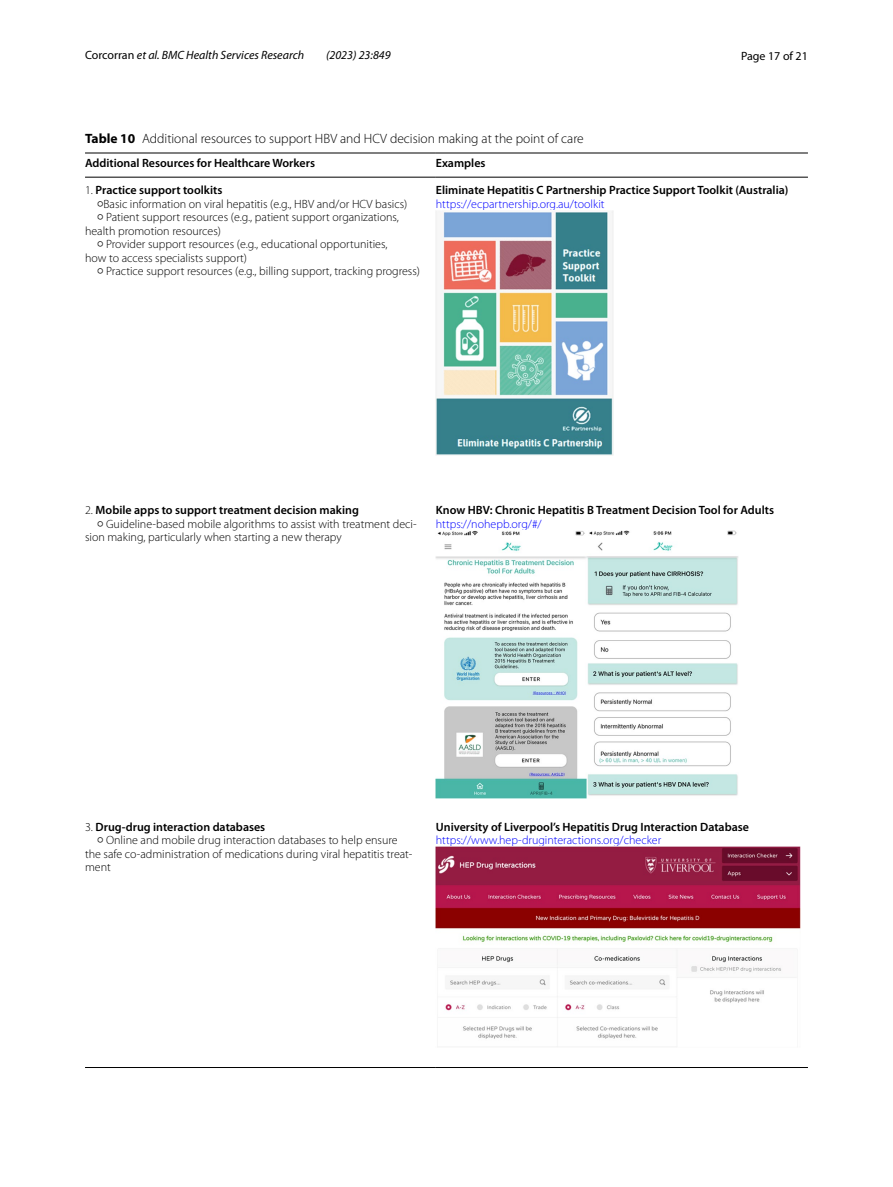
<style>
.page{position:relative;width:893px;height:1187px;background:#fff}
.page>*{position:absolute;margin:0;border:0;box-sizing:border-box;transform-origin:0 0}
.t1{font:300 13.5px "Myriad Pro";color:#000}
.t2{font:300 12px "Myriad Pro";color:#000}
.t3{font:600 12px "Myriad Pro";color:#000}
.t4{font:300 12px "Myriad Pro";color:#00f}
.t5{font:italic 12px "Myriad Pro";color:#000}
.t6{font:12px "Myriad Pro";color:#000}
.s1{font-style:normal}
.s2{font-weight:700}
.s3{font-weight:300}
.s4{font-family:"Code 2000";font-weight:400}
</style>
<div class="page">
<hr style="left:85px;top:153px;width:351px;height:1px;background:#000">
<hr style="left:85px;top:177px;width:351px;height:1px;background:#000">
<hr style="left:436px;top:153px;width:372px;height:1px;background:#000">
<hr style="left:436px;top:177px;width:372px;height:1px;background:#000">
<hr style="left:85px;top:1066px;width:351px;height:1px;background:#000">
<hr style="left:436px;top:1066px;width:372px;height:1px;background:#000">
<img style="left:436px;top:210px;width:177px;height:245px">
<img style="left:436px;top:530px;width:302px;height:268px">
<img style="left:436px;top:846px;width:364px;height:201px">
<p class="t5" style="left:85px;top:48px;width:221px"><span class="s1">Corcorran</span> et al. BMC Health Services Research</p>
<p class="t5" style="left:326px;top:48px;width:66px">(2023) 23:849</p>
<p class="t6" style="left:741px;top:48px;width:68px">Page 17 of 21</p>
<p class="t1" style="left:85px;top:131px;width:500px"><span class="s2">Table 10</span> Additional resources to support HBV and HCV decision making at the point of care</p>
<p class="t3" style="left:85px;top:156px;width:231px">Additional Resources for Healthcare Workers</p>
<p class="t3" style="left:436px;top:156px;width:51px">Examples</p>
<p class="t3" style="left:85px;top:183px;width:139px"><span class="s3">1.</span> Practice support toolkits</p>
<p class="t2" style="left:97px;top:197px;width:312px"><span class="s4">◦</span>Basic information on viral hepatitis (e.g., HBV and/or HCV basics)</p>
<p class="t2" style="left:97px;top:211px;width:303px"><span class="s4">◦</span> Patient support resources (e.g., patient support organizations,</p>
<p class="t2" style="left:85px;top:224px;width:137px">health promotion resources)</p>
<p class="t2" style="left:97px;top:238px;width:292px"><span class="s4">◦</span> Provider support resources (e.g., educational opportunities,</p>
<p class="t2" style="left:85px;top:251px;width:164px">how to access specialists support)</p>
<p class="t2" style="left:97px;top:265px;width:325px"><span class="s4">◦</span> Practice support resources (e.g., billing support, tracking progress)</p>
<p class="t3" style="left:436px;top:183px;width:354px">Eliminate Hepatitis C Partnership Practice Support Toolkit (Australia)</p>
<p class="t4" style="left:436px;top:197px;width:170px">https://ecpartnership.org.au/toolkit</p>
<p class="t3" style="left:85px;top:502px;width:275px"><span class="s3">2.</span> Mobile apps to support treatment decision making</p>
<p class="t2" style="left:97px;top:517px;width:321px"><span class="s4">◦</span> Guideline-based mobile algorithms to assist with treatment deci-</p>
<p class="t2" style="left:85px;top:531px;width:258px">sion making, particularly when starting a new therapy</p>
<p class="t3" style="left:436px;top:502px;width:340px">Know HBV: Chronic Hepatitis B Treatment Decision Tool for Adults</p>
<p class="t4" style="left:436px;top:517px;width:107px">https://nohepb.org/#/</p>
<p class="t3" style="left:85px;top:819px;width:182px"><span class="s3">3.</span> Drug-drug interaction databases</p>
<p class="t2" style="left:97px;top:833px;width:302px"><span class="s4">◦</span> Online and mobile drug interaction databases to help ensure</p>
<p class="t2" style="left:85px;top:847px;width:329px">the safe co-administration of medications during viral hepatitis treat-</p>
<p class="t2" style="left:85px;top:860px;width:27px">ment</p>
<p class="t3" style="left:436px;top:819px;width:315px">University of Liverpool’s Hepatitis Drug Interaction Database</p>
<p class="t4" style="left:436px;top:833px;width:227px">https://www.hep-druginteractions.org/checker</p>
</div>
